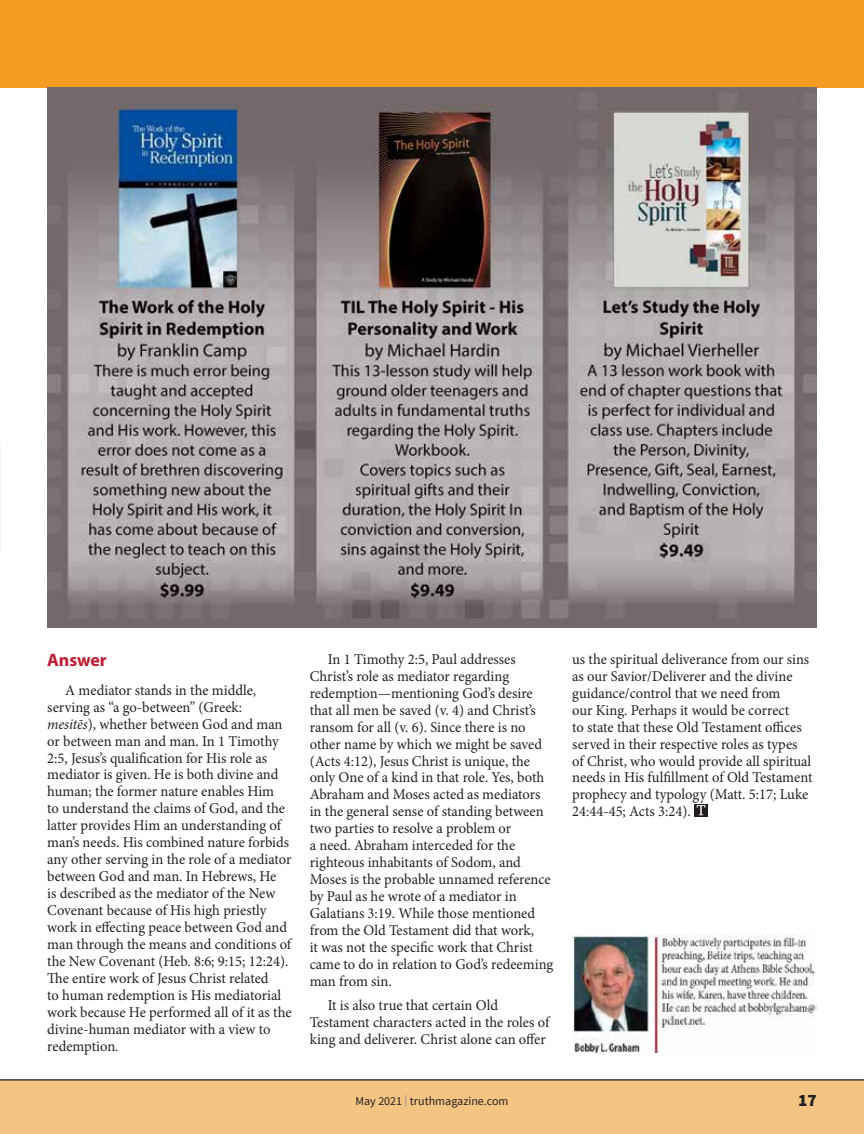
<style>
.page{position:relative;width:864px;height:1134px;background:#fff}
.page>*{position:absolute;margin:0;border:0;box-sizing:border-box;transform-origin:0 0}
.t1{font:700 18px "Myriad Pro";letter-spacing:-.005em;color:#be1e35}
.t2{font:900 17.25px "Source Sans Pro";color:#231f20}
.t3{font:15px/17px "Minion Pro";letter-spacing:-.005em;color:#231f20}
.t4{font:12px "Source Sans Pro";color:#231f20}
.s1{font-style:italic}
.s2{color:#8a8c8f}
</style>
<div class="page">
<div style="left:0;top:0;width:864px;height:88px;background:#f49c21"></div>
<div style="left:0;top:1080px;width:864px;height:54px;background:#f4c483"></div>
<svg style="left:694px;top:804px;width:14px;height:12px"></svg>
<svg style="left:697px;top:805px;width:8px;height:10px"></svg>
<img style="left:572px;top:934px;width:245px;height:119px">
<img style="left:47px;top:88px;width:770px;height:540px">
<p class="t1" style="left:47px;top:649px;width:61px">Answer</p>
<p class="t3" style="left:47px;top:682px;width:246px;text-indent:18px">A mediator stands in the middle, serving as “a go-between” (Greek: <span class="s1">mesitēs</span>), whether between God and man or between man and man. In 1 Timothy 2:5, Jesus’s qualification for His role as mediator is given. He is both divine and human; the former nature enables Him<br>to understand the claims of God, and the latter provides Him an understanding of man’s needs. His combined nature forbids any other serving in the role of a mediator between God and man. In Hebrews, He<br>is described as the mediator of the New Covenant because of His high priestly work in effecting peace between God and man through the means and conditions of the New Covenant (Heb. 8:6; 9:15; 12:24).<br>The entire work of Jesus Christ related<br>to human redemption is His mediatorial work because He performed all of it as the divine-human mediator with a view to redemption.</p>
<p class="t3" style="left:310px;top:651px;width:245px;text-indent:18px">In 1 Timothy 2:5, Paul addresses Christ’s role as mediator regarding redemption—mentioning God’s desire that all men be saved (v. 4) and Christ’s ransom for all (v. 6). Since there is no other name by which we might be saved (Acts 4:12), Jesus Christ is unique, the only One of a kind in that role. Yes, both Abraham and Moses acted as mediators in the general sense of standing between two parties to resolve a problem or<br>a need. Abraham interceded for the righteous inhabitants of Sodom, and Moses is the probable unnamed reference by Paul as he wrote of a mediator in Galatians 3:19. While those mentioned from the Old Testament did that work,<br>it was not the specific work that Christ came to do in relation to God’s redeeming man from sin.</p>
<p class="t3" style="left:310px;top:997px;width:241px;text-indent:18px">It is also true that certain Old<br>Testament characters acted in the roles of king and deliverer. Christ alone can offer</p>
<p class="t4" style="left:356px;top:1094px;width:154px">May 2021 <span class="s2">|</span> truthmagazine.com</p>
<p class="t3" style="left:572px;top:651px;width:242px">us the spiritual deliverance from our sins as our Savior/Deliverer and the divine guidance/control that we need from<br>our King. Perhaps it would be correct<br>to state that these Old Testament offices served in their respective roles as types of Christ, who would provide all spiritual needs in His fulfillment of Old Testament prophecy and typology (Matt. 5:17; Luke 24:44-45; Acts 3:24).</p>
<p class="t2" style="left:798px;top:1089px;width:20px">17</p>
</div>
